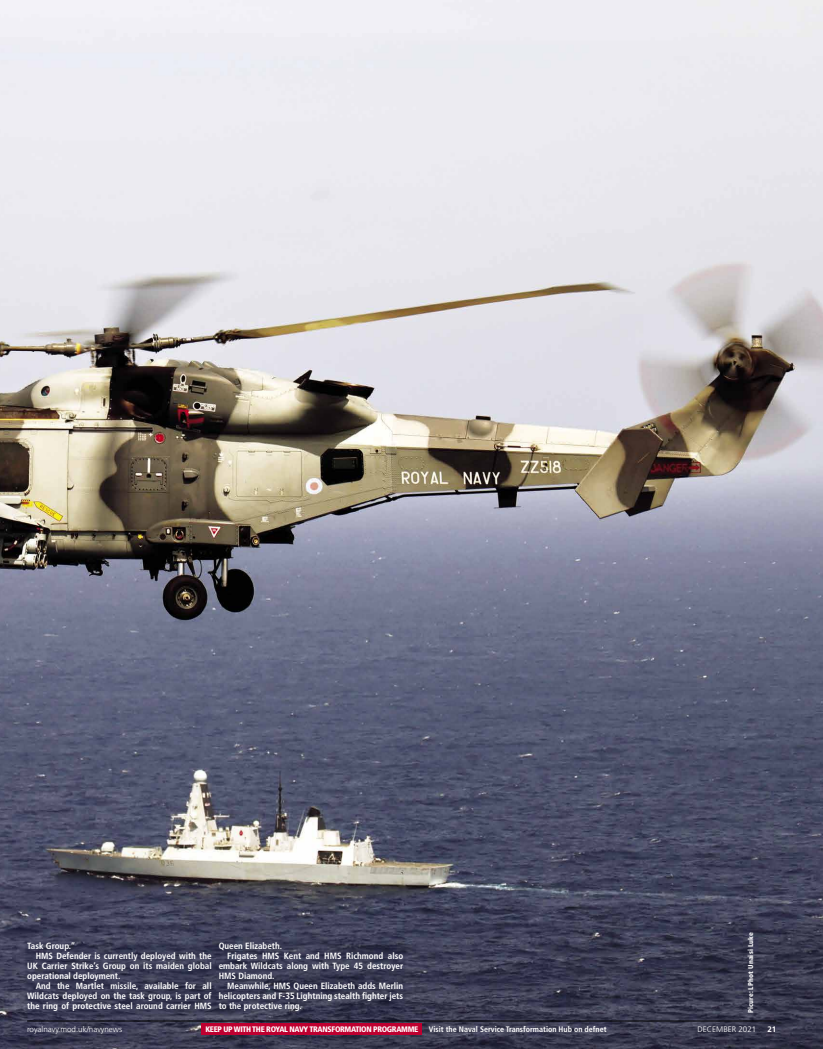
<style>
.page{position:relative;width:823px;height:1049px;background:#fff}
.page>*{position:absolute;margin:0;border:0;box-sizing:border-box;transform-origin:0 0}
.t1{font:700 condensed 9px "Frutiger LT Std";color:#fff}
.t2{font:900 condensed 8px "Frutiger LT Std";letter-spacing:-.04em;color:#fff}
.t3{font:700 condensed 8px "Frutiger LT Std";color:#fff}
.t4{font:300 8px "Frutiger LT Std";color:#fff}
.t5{font:900 condensed 7px "Frutiger LT Std";letter-spacing:.02em;color:#fff}
.s1{font-family:"Whitney";color:#000}
.s2{font-weight:700}
</style>
<div class="page">
<img style="left:0;top:0;width:822px;height:1049px">
<hr style="left:27px;top:1021px;width:748px;height:1px;background:#000">
<div style="left:201px;top:1024px;width:221px;height:11px;background:#be0030"></div>
<svg style="left:23px;top:937px;width:384px;height:80px;fill:#3a3b53"></svg>
<p class="t1" style="left:218px;top:941px;width:65px">Queen Elizabeth.</p>
<p class="t1" style="left:227px;top:951px;width:177px">Frigates HMS Kent and HMS Richmond also</p>
<p class="t1" style="left:218px;top:961px;width:186px">embark Wildcats along with Type 45 destroyer</p>
<p class="t1" style="left:218px;top:971px;width:57px">HMS Diamond.</p>
<p class="t1" style="left:227px;top:981px;width:177px">Meanwhile, HMS Queen Elizabeth adds Merlin</p>
<p class="t1" style="left:218px;top:991px;width:186px">helicopters and F-35 Lightning stealth fighter jets</p>
<p class="t1" style="left:218px;top:1001px;width:84px">to the protective ring.</p>
<p class="t1" style="left:27px;top:941px;width:50px">Task Group.”</p>
<p class="t1" style="left:36px;top:951px;width:177px">HMS Defender is currently deployed with the</p>
<p class="t1" style="left:27px;top:961px;width:186px">UK Carrier Strike’s Group on its maiden global</p>
<p class="t1" style="left:27px;top:971px;width:95px">operational deployment.</p>
<p class="t1" style="left:36px;top:981px;width:177px">And the Martlet missile, available for all</p>
<p class="t1" style="left:27px;top:991px;width:186px">Wildcats deployed on the task group, is part of</p>
<p class="t1" style="left:27px;top:1001px;width:186px">the ring of protective steel around carrier HMS</p>
<p class="t5" style="left:746px;top:1013px;width:83px;rotate:-90deg">Picure: LPhot Unaisi Luke</p>
<p class="t4" style="left:27px;top:1025px;width:97px">royalnavy.mod.uk/navynews</p>
<p class="t2" style="left:205px;top:1025px;width:214px">KEEP UP WITH THE ROYAL NAVY TRANSFORMATION PROGRAMME</p>
<p class="t3" style="left:428px;top:1025px;width:179px">Visit the Naval Service Transformation Hub on defnet</p>
<p class="t4" style="left:697px;top:1025px;width:80px">DECEMBER 2021 <span class="s1">:</span> <span class="s2">21</span></p>
</div>
